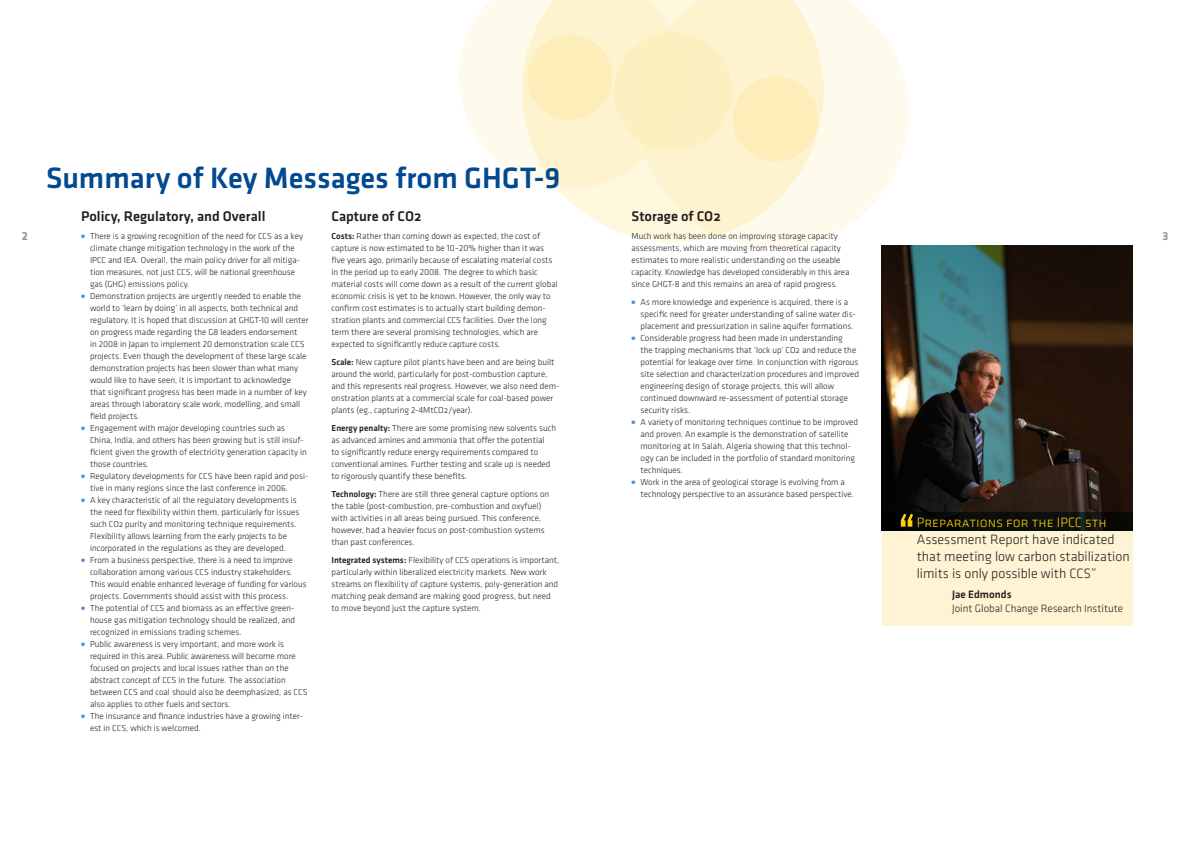
<style>
.page{position:relative;width:1191px;height:842px;background:#fff}
.page>*{position:absolute;margin:0;border:0;box-sizing:border-box;transform-origin:0 0}
.Pull_quote{font:55px "Klavika";color:#fed105}
.Header1{font:500 30.5px "Klavika";color:#014990}
.Header_2{font:500 14.5px "Klavika";color:#231f20}
.Pull_quote-2{font:300 14px/17px "Klavika";color:#231f20}
.t1{font:700 12px "Klavika";color:#939598}
.Quote_attrib{font:300 11px/14px "Klavika";color:#231f20}
.Bulleted_list{font:300 9px/12px "Klavika";color:#231f20}
.text{font:300 9px/12px "Klavika";color:#231f20}
.Bullet_1st{font:300 9px/12px "Klavika";color:#231f20}
.s1{font-weight:500}
.s2{color:#fed105}
</style>
<div class="page">
<svg style="left:459px;top:0;width:63px;height:177px;fill:#fefaec"></svg>
<svg style="left:736px;top:0;width:172px;height:248px;fill:#fefaec"></svg>
<svg style="left:522px;top:0;width:301px;height:242px;background:#fdf3d0"></svg>
<div style="left:882px;top:512px;width:250px;height:114px;background:#fef3d2"></div>
<img style="left:882px;top:246px;width:250px;height:266px">
<div style="left:882px;top:512px;width:250px;height:18px;background:linear-gradient(to right,#020506,#11120f)"></div>
<p class="Header1" style="left:46px;top:157px;width:516px">Summary of Key Messages from GHGT-9</p>
<p class="Header_2" style="left:331px;top:207px;width:91px">Capture of CO2</p>
<p class="text" style="left:331px;top:230px;width:228px"><span class="s1">Costs:</span> Rather than coming down as expected, the cost of capture is now estimated to be 10–20% higher than it was five years ago, primarily because of escalating material costs in the period up to early 2008. The degree to which basic material costs will come down as a result of the current global economic crisis is yet to be known. However, the only way to confirm cost estimates is to actually start building demon‑ stration plants and commercial CCS facilities. Over the long term there are several promising technologies, which are expected to significantly reduce capture costs.</p>
<p class="text" style="left:331px;top:356px;width:229px"><span class="s1">Scale:</span> New capture pilot plants have been and are being built around the world, particularly for post-combustion capture, and this represents real progress. However, we also need dem‑ onstration plants at a commercial scale for coal-based power plants (eg., capturing 2-4MtCO2/year).</p>
<p class="text" style="left:331px;top:422px;width:226px"><span class="s1">Energy penalty:</span> There are some promising new solvents such as advanced amines and ammonia that offer the potential<br>to significantly reduce energy requirements compared to conventional amines. Further testing and scale up is needed to rigorously quantify these benefits.</p>
<p class="text" style="left:331px;top:488px;width:219px"><span class="s1">Technology:</span> There are still three general capture options on the table (post-combustion, pre-combustion and oxyfuel) with activities in all areas being pursued. This conference, however, had a heavier focus on post-combustion systems than past conferences.</p>
<p class="text" style="left:331px;top:554px;width:229px"><span class="s1">Integrated systems:</span> Flexibility of CCS operations is important, particularly within liberalized electricity markets. New work streams on flexibility of capture systems, poly-generation and matching peak demand are making good progress, but need to move beyond just the capture system.</p>
<p class="Header_2" style="left:631px;top:207px;width:91px">Storage of CO2</p>
<p class="text" style="left:631px;top:230px;width:219px">Much work has been done on improving storage capacity assessments, which are moving from theoretical capacity estimates to more realistic understanding on the useable capacity. Knowledge has developed considerably in this area since GHGT-8 and this remains an area of rapid progress.</p>
<p class="Bullet_1st" style="left:640px;top:296px;width:217px;text-indent:-9px"><sup>●</sup> As more knowledge and experience is acquired, there is a specific need for greater understanding of saline water dis‑ placement and pressurization in saline aquifer formations.</p>
<p class="Bulleted_list" style="left:640px;top:332px;width:220px;text-indent:-9px"><sup>●</sup> Considerable progress had been made in understanding<br>the trapping mechanisms that ‘lock up’ CO2 and reduce the potential for leakage over time. In conjunction with rigorous site selection and characterization procedures and improved engineering design of storage projects, this will allow continued downward re-assessment of potential storage security risks.</p>
<p class="Bulleted_list" style="left:640px;top:416px;width:219px;text-indent:-9px"><sup>●</sup> A variety of monitoring techniques continue to be improved and proven. An example is the demonstration of satellite monitoring at In Salah, Algeria showing that this technol‑ ogy can be included in the portfolio of standard monitoring techniques.</p>
<p class="Bulleted_list" style="left:640px;top:476px;width:215px;text-indent:-9px"><sup>●</sup> Work in the area of geological storage is evolving from a technology perspective to an assurance based perspective.</p>
<p class="Header_2" style="left:81px;top:207px;width:186px">Policy, Regulatory, and Overall</p>
<p class="Bullet_1st" style="left:90px;top:230px;width:214px;text-indent:-9px"><sup>●</sup> There is a growing recognition of the need for CCS as a key climate change mitigation technology in the work of the IPCC and IEA. Overall, the main policy driver for all mitiga‑ tion measures, not just CCS, will be national greenhouse gas (GHG) emissions policy.</p>
<p class="Bulleted_list" style="left:90px;top:290px;width:220px;text-indent:-9px"><sup>●</sup> Demonstration projects are urgently needed to enable the world to ‘learn by doing’ in all aspects, both technical and regulatory. It is hoped that discussion at GHGT-10 will center on progress made regarding the G8 leaders endorsement<br>in 2008 in Japan to implement 20 demonstration scale CCS projects. Even though the development of these large scale demonstration projects has been slower than what many would like to have seen, it is important to acknowledge that significant progress has been made in a number of key areas through laboratory scale work, modelling, and small field projects.</p>
<p class="Bulleted_list" style="left:90px;top:422px;width:218px;text-indent:-9px"><sup>●</sup> Engagement with major developing countries such as China, India, and others has been growing but is still insuf‑ ficient given the growth of electricity generation capacity in those countries.</p>
<p class="Bulleted_list" style="left:90px;top:470px;width:220px;text-indent:-9px"><sup>●</sup> Regulatory developments for CCS have been rapid and posi‑ tive in many regions since the last conference in 2006.</p>
<p class="Bulleted_list" style="left:90px;top:494px;width:211px;text-indent:-9px"><sup>●</sup> A key characteristic of all the regulatory developments is the need for flexibility within them, particularly for issues such CO2 purity and monitoring technique requirements.<br>Flexibility allows learning from the early projects to be incorporated in the regulations as they are developed.</p>
<p class="Bulleted_list" style="left:90px;top:554px;width:218px;text-indent:-9px"><sup>●</sup> From a business perspective, there is a need to improve collaboration among various CCS industry stakeholders.<br>This would enable enhanced leverage of funding for various projects. Governments should assist with this process.</p>
<p class="Bulleted_list" style="left:90px;top:602px;width:207px;text-align:justify;text-indent:-9px"><sup>●</sup> The potential of CCS and biomass as an effective green‑ house gas mitigation technology should be realized, and recognized in emissions trading schemes.</p>
<p class="Bulleted_list" style="left:90px;top:638px;width:219px;text-indent:-9px"><sup>●</sup> Public awareness is very important, and more work is required in this area. Public awareness will become more focused on projects and local issues rather than on the abstract concept of CCS in the future. The association between CCS and coal should also be deemphasized, as CCS also applies to other fuels and sectors.</p>
<p class="Bulleted_list" style="left:90px;top:710px;width:215px;text-indent:-9px"><sup>●</sup> The insurance and finance industries have a growing inter‑ est in CCS, which is welcomed.</p>
<p class="t1" style="left:22px;top:228px;width:8px">2</p>
<p class="t1" style="left:1162px;top:228px;width:7px">3</p>
<p class="Pull_quote" style="left:896px;top:498px;width:22px">‘‘</p>
<p class="Pull_quote-2" style="left:916px;top:513px;width:214px"><span class="s2">Preparations for the IPCC 5th </span>Assessment Report have indicated that meeting low carbon stabilization limits is only possible with CCS”</p>
<p class="Quote_attrib" style="left:952px;top:587px;width:172px"><span class="s1">Jae Edmonds<br></span>Joint Global Change Research Institute</p>
</div>
